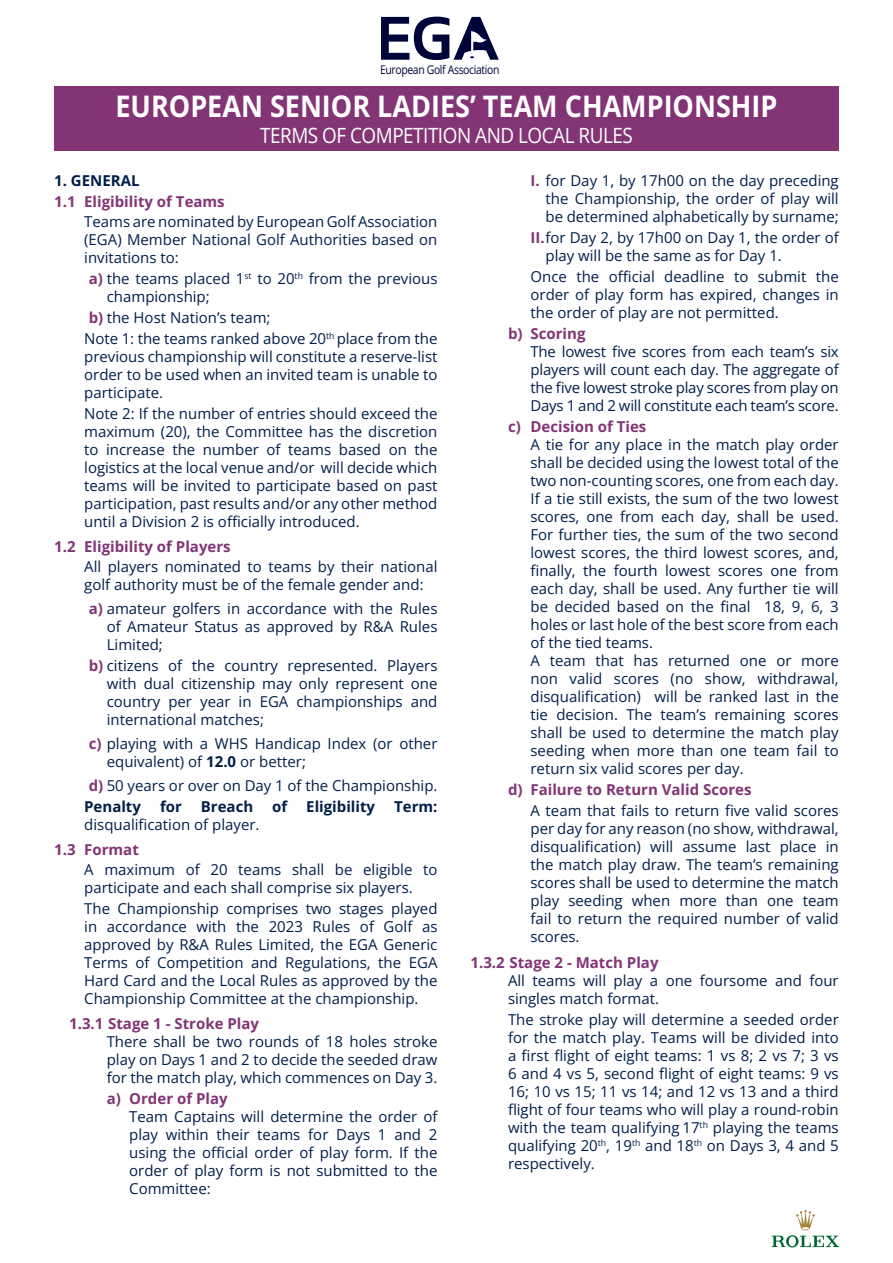
<style>
.page{position:relative;width:893px;height:1263px;background:#fff}
.page>*{position:absolute;margin:0;border:0;box-sizing:border-box;transform-origin:0 0}
.t1{font:700 29.7px "Open Sans";color:#fff;scale:.91 1}
.t2{font:21px "Open Sans";letter-spacing:-.025em;color:#fff;scale:.9 1}
.Cond_H2_Text{font:15px/18px "Open Sans";color:#001e49;text-align:justify}
.t3{font:700 15px "Open Sans";color:#833475}
.C_T1{font:15px/18px "Open Sans";color:#001e49;text-align:justify}
.t4{font:700 15px "Open Sans";color:#001e49}
.t5{font:12px "Open Sans";letter-spacing:-.035em;color:#000539;scale:.87 1}
.s1{font-weight:700;color:#833475}
.s2{font-weight:700}
</style>
<div class="page">
<svg style="left:381px;top:17px;width:118px;height:43px"></svg>
<div style="left:54px;top:87px;width:785px;height:64px;background:#833475"></div>
<svg style="left:772px;top:1210px;width:67px;height:37px"></svg>
<p class="t5" style="left:380px;top:62px;width:139px">European Golf Association</p>
<h1 class="t1" style="left:115px;top:86px;width:729px">EUROPEAN SENIOR LADIES’ TEAM CHAMPIONSHIP</h1>
<h2 class="t2" style="left:260px;top:121px;width:415px">TERMS OF COMPETITION AND LOCAL RULES</h2>
<p class="t4" style="left:54px;top:170px;width:87px">1. GENERAL</p>
<p class="t3" style="left:54px;top:191px;width:172px">1.1 Eligibility of Teams</p>
<p class="C_T1" style="left:84px;top:212px;width:355px">Teams are nominated by European Golf Association (EGA) Member National Golf Authorities based on invitations to:</p>
<p class="Cond_H2_Text" style="left:107px;top:269px;width:332px;text-indent:-18px"><span class="s1">a)</span> the teams placed 1<sup>st</sup> to 20<sup>th</sup> from the previous championship;</p>
<p class="Cond_H2_Text" style="left:89px;top:308px;width:183px"><span class="s1">b)</span> the Host Nation’s team;</p>
<p class="Cond_H2_Text" style="left:84px;top:329px;width:355px">Note 1: the teams ranked above 20<sup>th</sup> place from the previous championship will constitute a reserve-list order to be used when an invited team is unable to participate.</p>
<p class="Cond_H2_Text" style="left:84px;top:404px;width:355px">Note 2: If the number of entries should exceed the maximum (20), the Committee has the discretion to increase the number of teams based on the logistics at the local venue and/or will decide which teams will be invited to participate based on past participation, past results and/or any other method until a Division 2 is officially introduced.</p>
<p class="t3" style="left:54px;top:536px;width:178px">1.2 Eligibility of Players</p>
<p class="Cond_H2_Text" style="left:84px;top:557px;width:355px">All players nominated to teams by their national golf authority must be of the female gender and:</p>
<p class="Cond_H2_Text" style="left:107px;top:599px;width:332px;text-indent:-18px"><span class="s1">a)</span> amateur golfers in accordance with the Rules of Amateur Status as approved by R&amp;A Rules Limited;</p>
<p class="Cond_H2_Text" style="left:107px;top:656px;width:332px;text-indent:-18px"><span class="s1">b)</span> citizens of the country represented. Players with dual citizenship may only represent one country per year in EGA championships and international matches;</p>
<p class="Cond_H2_Text" style="left:107px;top:734px;width:332px;text-indent:-18px"><span class="s1">c)</span> playing with a WHS Handicap Index (or other equivalent) of <span class="s2">12.0</span> or better;</p>
<p class="Cond_H2_Text" style="left:89px;top:776px;width:350px"><span class="s1">d)</span> 50 years or over on Day 1 of the Championship.</p>
<p class="t4" style="left:84px;top:796px;width:58px">Penalty</p>
<p class="t4" style="left:160px;top:796px;width:23px">for</p>
<p class="t4" style="left:201px;top:796px;width:54px">Breach</p>
<p class="t4" style="left:272px;top:796px;width:17px">of</p>
<p class="t4" style="left:306px;top:796px;width:70px">Eligibility</p>
<p class="t4" style="left:394px;top:796px;width:45px">Term:</p>
<p class="Cond_H2_Text" style="left:84px;top:815px;width:177px">disqualification of player.</p>
<p class="t3" style="left:54px;top:839px;width:86px">1.3 Format</p>
<p class="Cond_H2_Text" style="left:84px;top:860px;width:355px">A maximum of 20 teams shall be eligible to participate and each shall comprise six players.</p>
<p class="Cond_H2_Text" style="left:84px;top:899px;width:355px">The Championship comprises two stages played in accordance with the 2023 Rules of Golf as approved by R&amp;A Rules Limited, the EGA Generic Terms of Competition and Regulations, the EGA Hard Card and the Local Rules as approved by the Championship Committee at the championship.</p>
<p class="t3" style="left:69px;top:1013px;width:191px">1.3.1 Stage 1 - Stroke Play</p>
<p class="Cond_H2_Text" style="left:107px;top:1032px;width:332px">There shall be two rounds of 18 holes stroke play on Days 1 and 2 to decide the seeded draw for the match play, which commences on Day 3.</p>
<p class="t3" style="left:107px;top:1088px;width:122px">a) Order of Play</p>
<p class="Cond_H2_Text" style="left:129px;top:1107px;width:310px">Team Captains will determine the order of play within their teams for Days 1 and 2 using the official order of play form. If the order of play form is not submitted to the Committee:</p>
<p class="Cond_H2_Text" style="left:545px;top:171px;width:295px;text-indent:-15px"><span class="s1">I.</span> for Day 1, by 17h00 on the day preceding the Championship, the order of play will be determined alphabetically by surname;</p>
<p class="Cond_H2_Text" style="left:545px;top:228px;width:295px;text-indent:-15px"><span class="s1">II.</span>for Day 2, by 17h00 on Day 1, the order of play will be the same as for Day 1.</p>
<p class="Cond_H2_Text" style="left:530px;top:267px;width:310px">Once the official deadline to submit the order of play form has expired, changes in the order of play are not permitted.</p>
<p class="t3" style="left:508px;top:323px;width:79px">b) Scoring</p>
<p class="Cond_H2_Text" style="left:530px;top:342px;width:310px">The lowest five scores from each team’s six players will count each day. The aggregate of the five lowest stroke play scores from play on Days 1 and 2 will constitute each team’s score.</p>
<p class="t3" style="left:508px;top:416px;width:140px">c) Decision of Ties</p>
<p class="Cond_H2_Text" style="left:530px;top:435px;width:310px">A tie for any place in the match play order shall be decided using the lowest total of the two non-counting scores, one from each day.<br>If a tie still exists, the sum of the two lowest scores, one from each day, shall be used.<br>For further ties, the sum of the two second lowest scores, the third lowest scores, and, finally, the fourth lowest scores one from each day, shall be used. Any further tie will be decided based on the final 18, 9, 6, 3 holes or last hole of the best score from each of the tied teams.</p>
<p class="Cond_H2_Text" style="left:530px;top:651px;width:310px">A team that has returned one or more non valid scores (no show, withdrawal, disqualification) will be ranked last in the tie decision. The team’s remaining scores shall be used to determine the match play seeding when more than one team fail to return six valid scores per day.</p>
<p class="t3" style="left:508px;top:779px;width:245px">d) Failure to Return Valid Scores</p>
<p class="Cond_H2_Text" style="left:530px;top:801px;width:310px">A team that fails to return five valid scores per day for any reason (no show, withdrawal, disqualification) will assume last place in the match play draw. The team’s remaining scores shall be used to determine the match play seeding when more than one team fail to return the required number of valid scores.</p>
<p class="t3" style="left:470px;top:952px;width:190px">1.3.2 Stage 2 - Match Play</p>
<p class="Cond_H2_Text" style="left:508px;top:971px;width:332px">All teams will play a one foursome and four singles match format.</p>
<p class="Cond_H2_Text" style="left:508px;top:1010px;width:332px">The stroke play will determine a seeded order for the match play. Teams will be divided into a first flight of eight teams: 1 vs 8; 2 vs 7; 3 vs 6 and 4 vs 5, second flight of eight teams: 9 vs 16; 10 vs 15; 11 vs 14; and 12 vs 13 and a third flight of four teams who will play a round-robin with the team qualifying 17<sup>th</sup> playing the teams qualifying 20<sup>th</sup>, 19<sup>th</sup> and 18<sup>th</sup> on Days 3, 4 and 5 respectively.</p>
</div>
